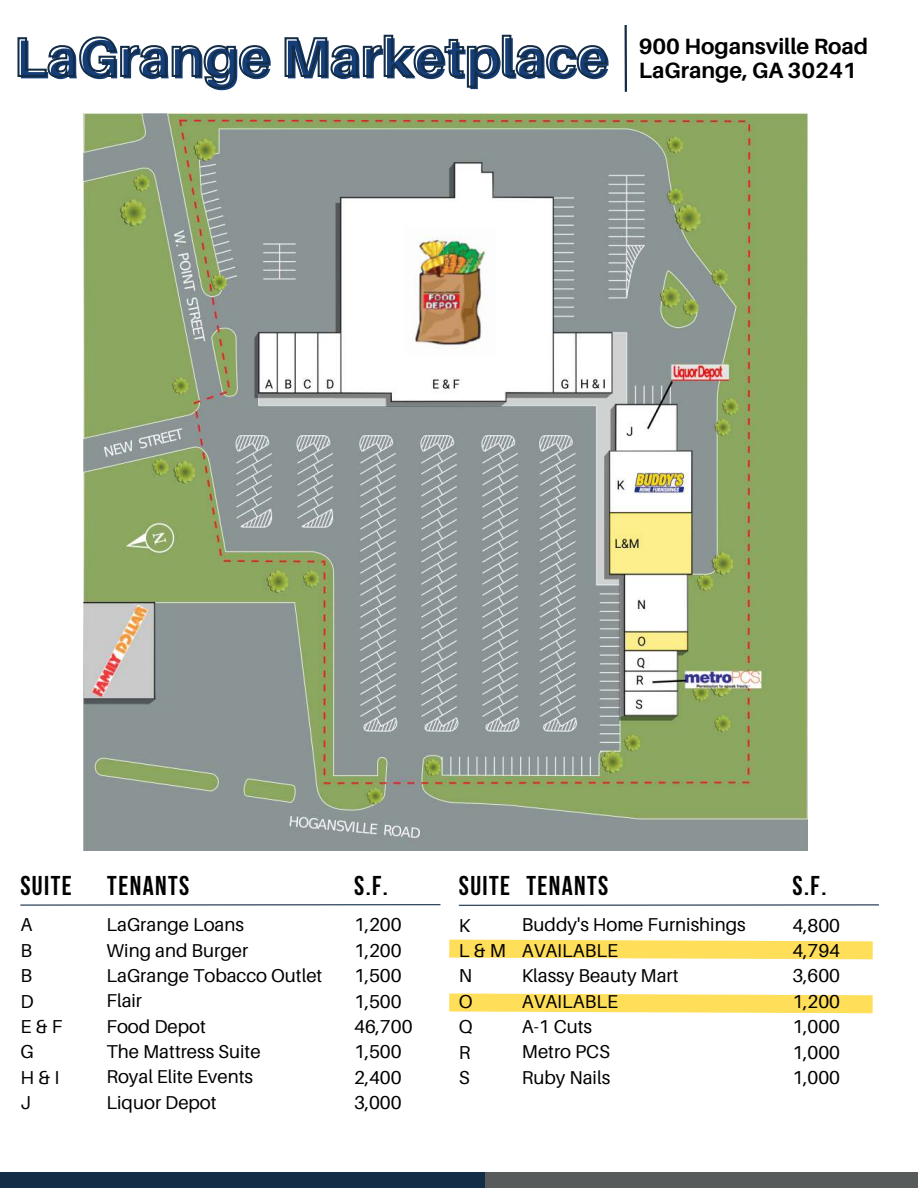
<style>
.page{position:relative;width:918px;height:1188px;background:#fff}
.page>*{position:absolute;margin:0;border:0;box-sizing:border-box;transform-origin:0 0}
.t1{font:700 54.75px "Aileron";color:#153e78}
.t2{font:700 27.15px "Bebas Neue";letter-spacing:.05em;color:#000}
.t3{font:700 22.05px/23.7px "Aileron";color:#000}
.t4{font:18.75px/25.3px "Aileron";color:#000}
.t5{font:18.6px/25.3px "Aileron";color:#000}
</style>
<div class="page">
<div style="left:0;top:1172px;width:485px;height:16px;background:#142d47"></div>
<div style="left:485px;top:1172px;width:433px;height:16px;background:#575b5b"></div>
<svg style="left:17px;top:34px;width:591px;height:55px"></svg>
<hr style="left:625px;top:25px;width:2px;height:67px;background:#142d47">
<hr style="left:20px;top:904px;width:420px;height:2px;background:#142d47">
<hr style="left:459px;top:904px;width:420px;height:2px;background:#142d47">
<svg style="left:449px;top:939px;width:424px;height:21px;background:#ffe270"></svg>
<svg style="left:449px;top:993px;width:424px;height:21px;background:#ffe270"></svg>
<img style="left:83px;top:114px;width:725px;height:737px">
<h1 class="t1" style="left:16px;top:29px;width:596px">LaGrange Marketplace</h1>
<p class="t3" style="left:639px;top:35px;width:231px">900 Hogansville Road<br>LaGrange, GA 30241</p>
<h2 class="t2" style="left:20px;top:871px;width:53px">SUITE</h2>
<p class="t4" style="left:20px;top:912px;width:43px">A<br>B<br>B<br>D<br>E &amp; F<br>G<br>H &amp; I<br>J</p>
<h2 class="t2" style="left:107px;top:871px;width:84px">TENANTS</h2>
<h2 class="t2" style="left:793px;top:871px;width:35px">S.F.</h2>
<h2 class="t2" style="left:354px;top:871px;width:35px">S.F.</h2>
<h2 class="t2" style="left:526px;top:871px;width:84px">TENANTS</h2>
<h2 class="t2" style="left:459px;top:871px;width:53px">SUITE</h2>
<p class="t4" style="left:459px;top:913px;width:49px">K<br>L &amp; M<br>N<br>O<br>Q<br>R<br>S</p>
<p class="t5" style="left:522px;top:912px;width:225px">Buddy's Home Furnishings<br>AVAILABLE<br>Klassy Beauty Mart<br>AVAILABLE<br>A-1 Cuts<br>Metro PCS<br>Ruby Nails</p>
<p class="t5" style="left:107px;top:912px;width:217px">LaGrange Loans<br>Wing and Burger<br>LaGrange Tobacco Outlet<br>Flair<br>Food Depot<br>The Mattress Suite<br>Royal Elite Events<br>Liquor Depot</p>
<p class="t4" style="left:354px;top:912px;width:60px">1,200<br>1,200<br>1,500<br>1,500<br>46,700<br>1,500<br>2,400<br>3,000</p>
<p class="t4" style="left:793px;top:913px;width:49px;text-align:justify">4,800<br>4,794<br>3,600<br>1,200<br>1,000<br>1,000<br>1,000</p>
</div>
